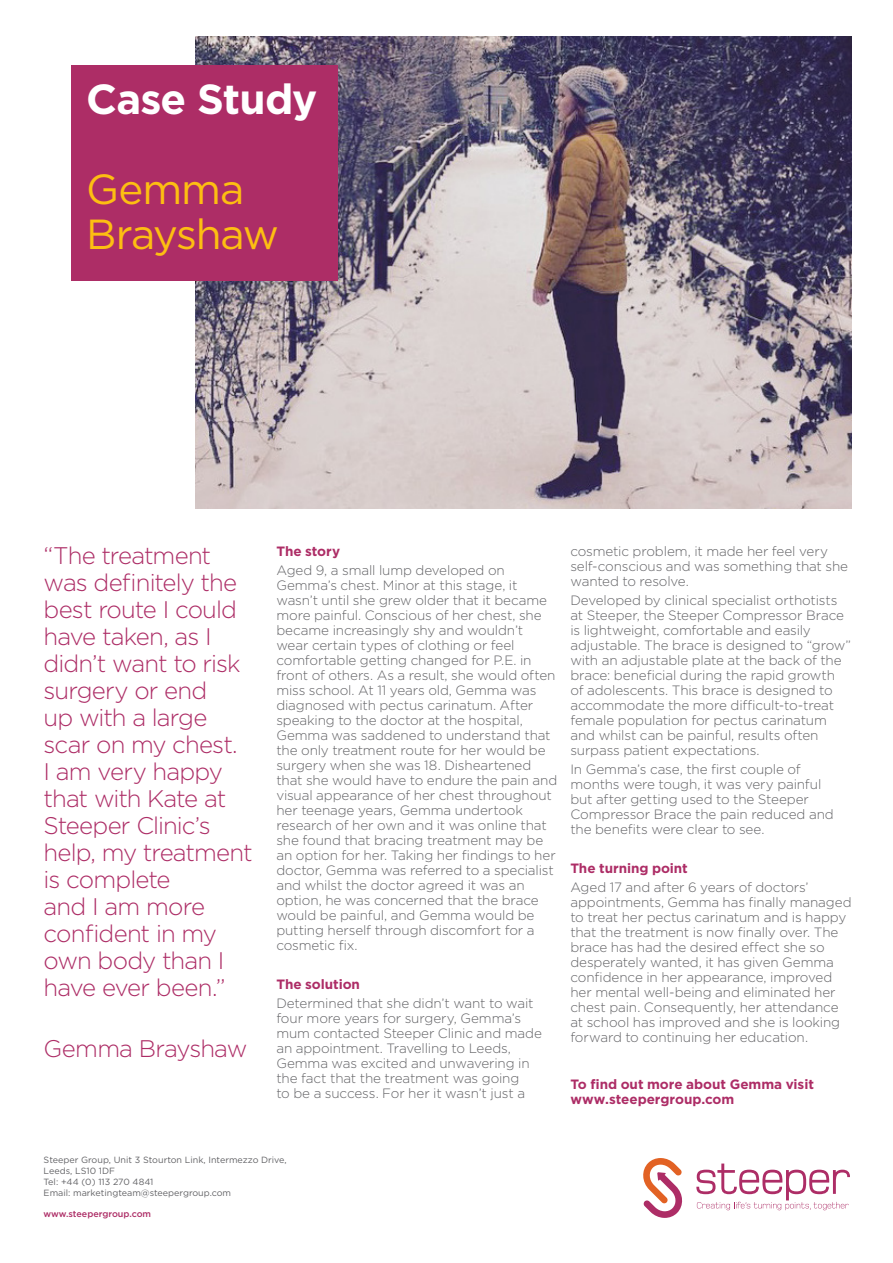
<style>
.page{position:relative;width:893px;height:1263px;background:#fff}
.page>*{position:absolute;margin:0;border:0;box-sizing:border-box;transform-origin:0 0}
.t1{font:42px/45px "Gotham";letter-spacing:-.025em;color:#fdbe12}
.t2{font:700 42px "Gotham";letter-spacing:-.02em;color:#fff}
.t3{font:300 24px/27px "Gotham";letter-spacing:-.04em;color:#ad2d66}
.t4{font:300 13.5px/15px "Gotham";letter-spacing:-.01em;color:#636366}
.t5{font:700 13.5px/15px "Gotham";letter-spacing:-.005em;color:#ad2d66}
.t6{font:9px "Gotham";color:#636366}
.t7{font:500 9px "Gotham";color:#ad2d66}
</style>
<div class="page">
<img style="left:196px;top:36px;width:656px;height:472px">
<div style="left:71px;top:66px;width:266px;height:215px;background:#ad2d66"></div>
<svg style="left:643px;top:1158px;width:40px;height:60px"></svg>
<svg style="left:696px;top:1163px;width:154px;height:47px"></svg>
<p class="t2" style="left:86px;top:71px;width:233px">Case Study</p>
<p class="t1" style="left:86px;top:166px;width:194px">Gemma<br>Brayshaw</p>
<p class="t3" style="left:44px;top:542px;width:211px">“The treatment was definitely the best route I could have taken, as I didn’t want to risk surgery or end<br>up with a large scar on my chest.<br>I am very happy that with Kate at<br>Steeper Clinic’s help, my treatment is complete<br>and I am more confident in my own body than I have ever been.”</p>
<p class="t3" style="left:44px;top:1034px;width:205px">Gemma Brayshaw</p>
<p class="t5" style="left:276px;top:543px;width:65px">The story</p>
<p class="t4" style="left:276px;top:562px;width:282px">Aged 9, a small lump developed on Gemma’s chest. Minor at this stage, it wasn’t until she grew older that it became more painful. Conscious of her chest, she became increasingly shy and wouldn’t wear certain types of clothing or feel comfortable getting changed for P.E. in front of others. As a result, she would often miss school. At 11 years old, Gemma was diagnosed with pectus carinatum. After speaking to the doctor at the hospital, Gemma was saddened to understand that the only treatment route for her would be surgery when she was 18. Disheartened that she would have to endure the pain and visual appearance of her chest throughout her teenage years, Gemma undertook research of her own and it was online that she found that bracing treatment may be an option for her. Taking her findings to her doctor, Gemma was referred to a specialist and whilst the doctor agreed it was an option, he was concerned that the brace would be painful, and Gemma would be putting herself through discomfort for a cosmetic fix.</p>
<p class="t5" style="left:276px;top:976px;width:85px">The solution</p>
<p class="t4" style="left:276px;top:995px;width:267px">Determined that she didn’t want to wait four more years for surgery, Gemma’s mum contacted Steeper Clinic and made an appointment. Travelling to Leeds, Gemma was excited and unwavering in the fact that the treatment was going<br>to be a success. For her it wasn’t just a</p>
<p class="t4" style="left:570px;top:543px;width:279px">cosmetic problem, it made her feel very self-conscious and was something that she wanted to resolve.</p>
<p class="t4" style="left:570px;top:592px;width:282px">Developed by clinical specialist orthotists at Steeper, the Steeper Compressor Brace is lightweight, comfortable and easily adjustable. The brace is designed to “grow” with an adjustable plate at the back of the brace: beneficial during the rapid growth of adolescents. This brace is designed to accommodate the more difficult-to-treat female population for pectus carinatum and whilst can be painful, results often surpass patient expectations.</p>
<p class="t4" style="left:570px;top:762px;width:265px">In Gemma’s case, the first couple of months were tough, it was very painful but after getting used to the Steeper Compressor Brace the pain reduced and the benefits were clear to see.</p>
<p class="t5" style="left:570px;top:860px;width:119px">The turning point</p>
<p class="t4" style="left:570px;top:879px;width:283px">Aged 17 and after 6 years of doctors’ appointments, Gemma has finally managed to treat her pectus carinatum and is happy that the treatment is now finally over. The brace has had the desired effect she so desperately wanted, it has given Gemma confidence in her appearance, improved her mental well-being and eliminated her chest pain. Consequently, her attendance at school has improved and she is looking forward to continuing her education.</p>
<p class="t5" style="left:570px;top:1077px;width:245px">To find out more about Gemma visit www.steepergroup.com</p>
<p class="t6" style="left:44px;top:1154px;width:245px">Steeper Group, Unit 3 Stourton Link, Intermezzo Drive,</p>
<p class="t6" style="left:44px;top:1165px;width:73px">Leeds, LS10 1DF</p>
<p class="t6" style="left:44px;top:1176px;width:111px">Tel: +44 (0) 113 270 4841</p>
<p class="t6" style="left:44px;top:1187px;width:189px">Email: marketingteam@steepergroup.com</p>
<p class="t7" style="left:44px;top:1208px;width:109px">www.steepergroup.com</p>
</div>
